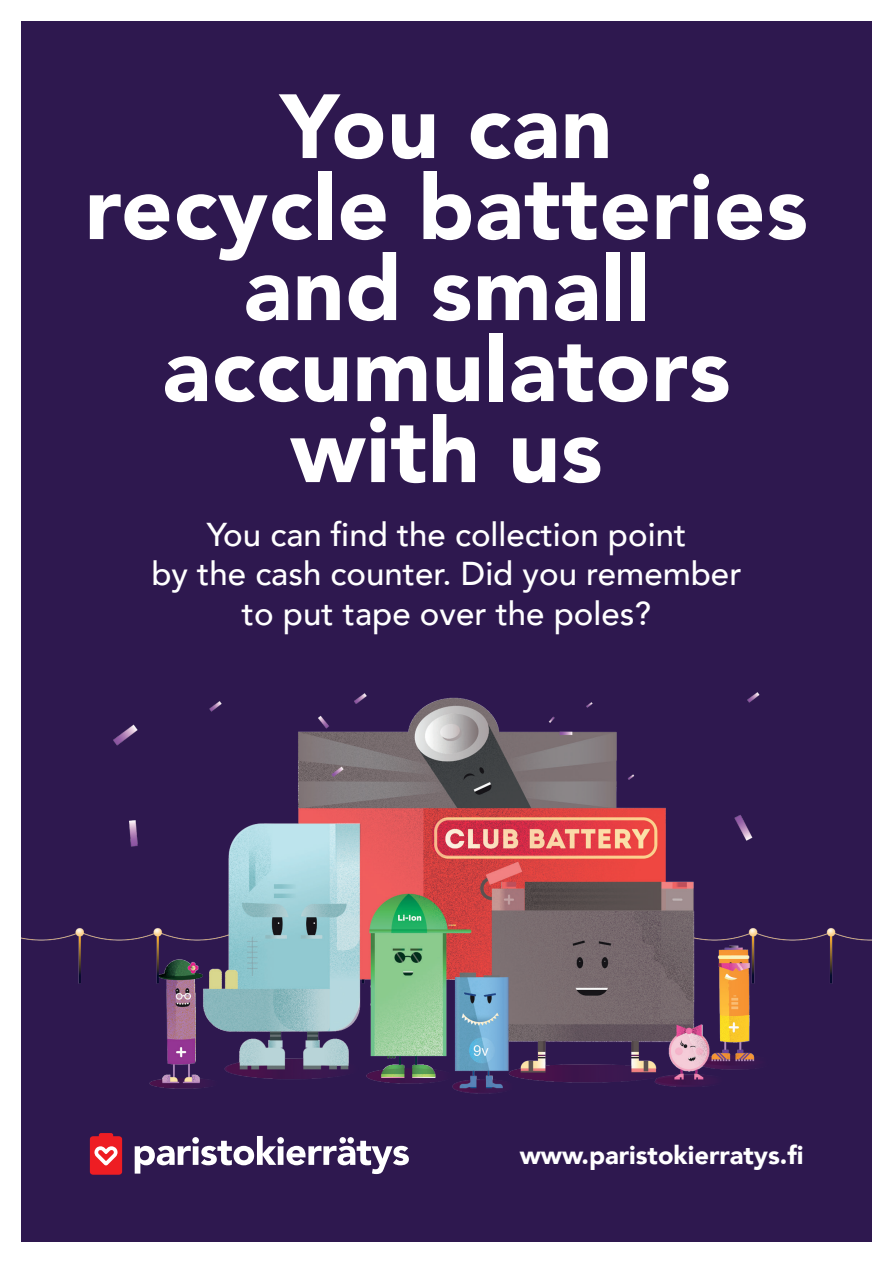
<style>
.page{position:relative;width:893px;height:1263px;background:#fff}
.page>*{position:absolute;margin:0;border:0;box-sizing:border-box;transform-origin:0 0}
.t1{font:900 90px/81px "Avenir";letter-spacing:.01em;color:#fff;text-align:center}
.t2{font:500 33px/39.6px "Avenir";color:#fff;text-align:center}
.t3{font:900 25.5px "Avenir";color:#fff}
</style>
<div class="page">
<div style="left:21px;top:21px;width:851px;height:1221px;background:#2e184f"></div>
<svg style="left:135px;top:1136px;width:274px;height:38px"></svg>
<svg style="left:90px;top:1133px;width:32px;height:42px"></svg>
<img style="left:21px;top:692px;width:851px;height:402px">
<p class="t1" style="left:85px;top:84px;width:724px">You can<br>recycle batteries and small accumulators with us</p>
<p class="t2" style="left:151px;top:512px;width:592px">You can find the collection point<br>by the cash counter. Did you remember to put tape over the poles?</p>
<p class="t3" style="left:520px;top:1133px;width:285px">www.paristokierratys.fi</p>
</div>
